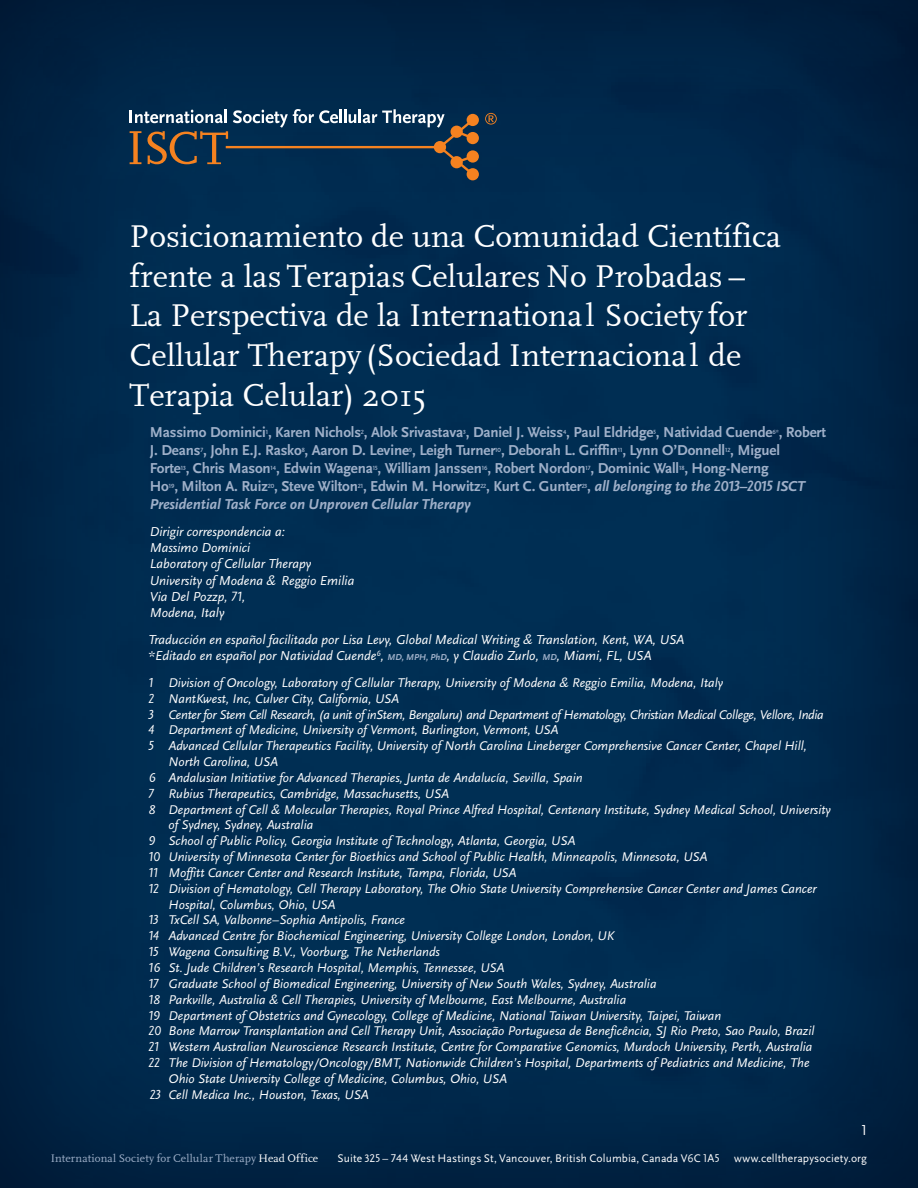
<style>
.page{position:relative;width:918px;height:1188px;background:#002b54}
.page>*{position:absolute;margin:0;border:0;box-sizing:border-box;transform-origin:0 0}
.t1{font:33px/39.6px "FF Scala";color:#fff}
.t2{font:700 15px "Scala ISCT";letter-spacing:-.01em;color:#9fb0c9}
.t3{font:italic 700 15px "Scala ISCT";letter-spacing:-.01em;color:#9fb0c9}
.t4{font:15px "Scala ISCT";color:#fff}
.t5{font:italic 13.5px/16.2px "Scala ISCT";color:#fff}
.t6{font:italic 13.2px "Scala ISCT";color:#fff}
.t7{font:italic 13.2px "Scala ISCT";letter-spacing:-.025em;color:#fff}
.t8{font:11.55px "Scala ISCT";letter-spacing:.01em;color:#fff}
.t9{font:11.55px "FF Scala";letter-spacing:.01em;color:#9fb0c9}
.t10{font:700 6.15px "Scala ISCT";letter-spacing:-.01em;color:#9fb0c9}
.s1{font-style:italic}
.s2{font-weight:700;font-size:9px;color:#9fb0c9}
.s3{color:#fff}
</style>
<div class="page">
<svg style="left:467px;top:114px;width:12px;height:12px"></svg>
<svg style="left:467px;top:132px;width:12px;height:12px"></svg>
<svg style="left:467px;top:150px;width:12px;height:13px"></svg>
<svg style="left:467px;top:168px;width:12px;height:12px"></svg>
<svg style="left:130px;top:109px;width:346px;height:69px"></svg>
<svg style="left:485px;top:113px;width:12px;height:12px"></svg>
<h1 class="t1" style="left:130px;top:217px;width:653px">Posicionamiento de una Comunidad Científica frente a las Terapias Celulares No Probadas – La Perspectiva de la International Society for Cellular Therapy (Sociedad Internacional de Terapia Celular) 2015</h1>
<p class="t2" style="left:150px;top:424px;width:678px">Massimo Dominici, Karen Nichols , Alok Srivastava , Daniel J. Weiss , Paul Eldridge , Natividad Cuende , Robert</p>
<p class="t10" style="left:266px;top:428px;width:4px">1</p>
<p class="t10" style="left:361px;top:428px;width:4px">2</p>
<p class="t10" style="left:463px;top:428px;width:4px">3</p>
<p class="t10" style="left:563px;top:428px;width:5px">4</p>
<p class="t10" style="left:653px;top:428px;width:4px">5</p>
<p class="t10" style="left:772px;top:428px;width:8px">6*</p>
<p class="t2" style="left:150px;top:442px;width:632px">J. Deans , John E.J. Rasko , Aaron D. Levine , Leigh Turner , Deborah L. Griffin , Lynn O’Donnell , Miguel</p>
<p class="t10" style="left:200px;top:446px;width:4px">7</p>
<p class="t10" style="left:302px;top:446px;width:5px">8</p>
<p class="t10" style="left:409px;top:446px;width:5px">9</p>
<p class="t10" style="left:495px;top:446px;width:7px">10</p>
<p class="t10" style="left:618px;top:446px;width:6px">11</p>
<p class="t10" style="left:725px;top:446px;width:7px">12</p>
<p class="t2" style="left:150px;top:460px;width:620px">Forte , Chris Mason , Edwin Wagena , William Janssen , Robert Nordon , Dominic Wall , Hong-Nerng</p>
<p class="t10" style="left:181px;top:464px;width:6px">13</p>
<p class="t10" style="left:271px;top:464px;width:7px">14</p>
<p class="t10" style="left:373px;top:464px;width:6px">15</p>
<p class="t10" style="left:482px;top:464px;width:7px">16</p>
<p class="t10" style="left:585px;top:464px;width:7px">17</p>
<p class="t10" style="left:679px;top:464px;width:7px">18</p>
<p class="t2" style="left:150px;top:478px;width:657px">Ho , Milton A. Ruiz , Steve Wilton , Edwin M. Horwitz , Kurt C. Gunter , <span class="s1">all belonging to the 2013–2015 ISCT</span></p>
<p class="t10" style="left:169px;top:482px;width:7px">19</p>
<p class="t10" style="left:268px;top:482px;width:8px">20</p>
<p class="t10" style="left:358px;top:482px;width:7px">21</p>
<p class="t10" style="left:480px;top:482px;width:7px">22</p>
<p class="t10" style="left:582px;top:482px;width:7px">23</p>
<p class="t3" style="left:150px;top:496px;width:322px">Presidential Task Force on Unproven Cellular Therapy</p>
<p class="t5" style="left:150px;top:524px;width:206px">Dirigir correspondencia a:<br>Massimo Dominici<br>Laboratory of Cellular Therapy<br>University of Modena &amp; Reggio Emilia<br>Via Del Pozzp, 71,<br>Modena, Italy</p>
<p class="t5" style="left:148px;top:632px;width:537px">Traducción en español facilitada por Lisa Levy, Global Medical Writing &amp; Translation, Kent, WA, USA *Editado en español por Natividad Cuende<sup>6</sup>, <span class="s2">MD, MPH, PhD</span>, y Claudio Zurlo, <span class="s2">MD</span>, Miami, FL, USA</p>
<p class="t6" style="left:148px;top:675px;width:576px">1 Division of Oncology, Laboratory of Cellular Therapy, University of Modena &amp; Reggio Emilia, Modena, Italy</p>
<p class="t6" style="left:148px;top:691px;width:252px">2 NantKwest, Inc, Culver City, California, USA</p>
<p class="t7" style="left:148px;top:707px;width:677px">3 Center for Stem Cell Research, (a unit of inStem, Bengaluru) and Department of Hematology, Christian Medical College, Vellore, India</p>
<p class="t6" style="left:148px;top:723px;width:411px">4 Department of Medicine, University of Vermont, Burlington, Vermont, USA</p>
<p class="t6" style="left:148px;top:739px;width:660px">5 Advanced Cellular Therapeutics Facility, University of North Carolina Lineberger Comprehensive Cancer Center, Chapel Hill,</p>
<p class="t6" style="left:169px;top:755px;width:111px">North Carolina, USA</p>
<p class="t6" style="left:148px;top:770px;width:436px">6 Andalusian Initiative for Advanced Therapies, Junta de Andalucía, Sevilla, Spain</p>
<p class="t6" style="left:148px;top:786px;width:302px">7 Rubius Therapeutics, Cambridge, Massachusetts, USA</p>
<p class="t6" style="left:148px;top:802px;width:684px">8 Department of Cell &amp; Molecular Therapies, Royal Prince Alfred Hospital, Centenary Institute, Sydney Medical School, University</p>
<p class="t6" style="left:169px;top:818px;width:146px">of Sydney, Sydney, Australia</p>
<p class="t6" style="left:148px;top:834px;width:428px">9 School of Public Policy, Georgia Institute of Technology, Atlanta, Georgia, USA</p>
<p class="t6" style="left:148px;top:850px;width:561px">10 University of Minnesota Center for Bioethics and School of Public Health, Minneapolis, Minnesota, USA</p>
<p class="t6" style="left:148px;top:865px;width:369px">11 Moffitt Cancer Center and Research Institute, Tampa, Florida, USA</p>
<p class="t6" style="left:148px;top:881px;width:670px">12 Division of Hematology, Cell Therapy Laboratory, The Ohio State University Comprehensive Cancer Center and James Cancer</p>
<p class="t6" style="left:169px;top:897px;width:168px">Hospital, Columbus, Ohio, USA</p>
<p class="t6" style="left:148px;top:913px;width:258px">13 TxCell SA, Valbonne–Sophia Antipolis, France</p>
<p class="t6" style="left:148px;top:929px;width:467px">14 Advanced Centre for Biochemical Engineering, University College London, London, UK</p>
<p class="t6" style="left:148px;top:945px;width:293px">15 Wagena Consulting B.V., Voorburg, The Netherlands</p>
<p class="t6" style="left:148px;top:961px;width:358px">16 St. Jude Children’s Research Hospital, Memphis, Tennessee, USA</p>
<p class="t6" style="left:148px;top:976px;width:510px">17 Graduate School of Biomedical Engineering, University of New South Wales, Sydney, Australia</p>
<p class="t6" style="left:148px;top:992px;width:479px">18 Parkville, Australia &amp; Cell Therapies, University of Melbourne, East Melbourne, Australia</p>
<p class="t6" style="left:148px;top:1008px;width:574px">19 Department of Obstetrics and Gynecology, College of Medicine, National Taiwan University, Taipei, Taiwan</p>
<p class="t6" style="left:148px;top:1024px;width:668px">20 Bone Marrow Transplantation and Cell Therapy Unit, Associação Portuguesa de Beneficência, SJ Rio Preto, Sao Paulo, Brazil</p>
<p class="t6" style="left:148px;top:1040px;width:665px">21 Western Australian Neuroscience Research Institute, Centre for Comparative Genomics, Murdoch University, Perth, Australia</p>
<p class="t6" style="left:148px;top:1056px;width:663px">22 The Division of Hematology/Oncology/BMT, Nationwide Children’s Hospital, Departments of Pediatrics and Medicine, The</p>
<p class="t6" style="left:169px;top:1071px;width:340px">Ohio State University College of Medicine, Columbus, Ohio, USA</p>
<p class="t6" style="left:150px;top:1087px;width:220px">23 Cell Medica Inc., Houston, Texas, USA</p>
<p class="t4" style="left:861px;top:1122px;width:7px">1</p>
<p class="t9" style="left:51px;top:1152px;width:269px">International Society for Cellular Therapy <span class="s3">Head Office</span></p>
<p class="t8" style="left:338px;top:1152px;width:531px">Suite 325 – 744 West Hastings St, Vancouver, British Columbia, Canada V6C 1A5 www.celltherapysociety.org</p>
</div>
